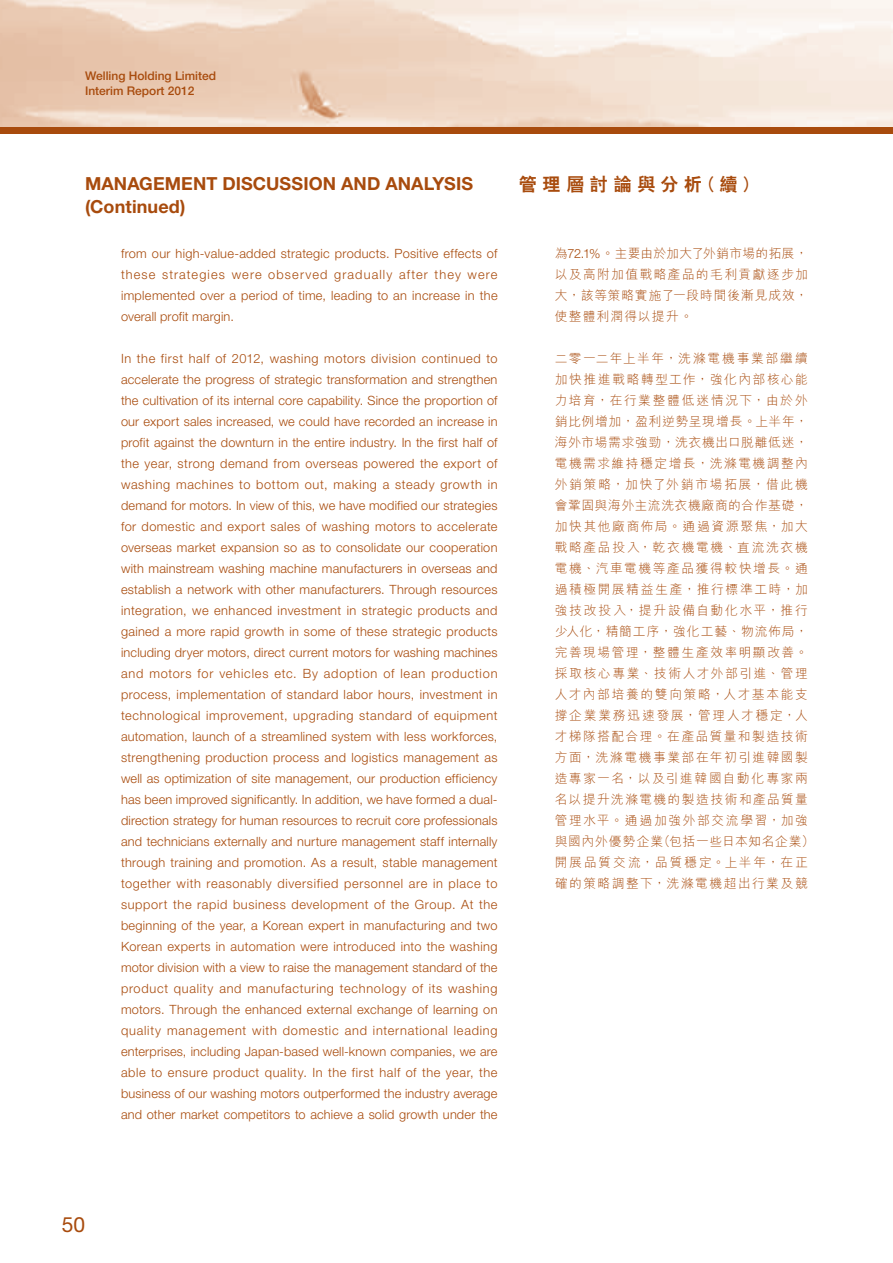
<style>
.page{position:relative;width:893px;height:1263px;background:#fff}
.page>*{position:absolute;margin:0;border:0;box-sizing:border-box;transform-origin:0 0}
.t1{font:21px "Helvetica Neue LT Std";color:#a84b0d}
.t2{font:700 18px/22.5px "Helvetica Neue LT Std";letter-spacing:.005em;color:#a84b0d}
.t3{font:800 18px "C Hei 2 HK";letter-spacing:.31em;color:#a84b0d}
._12___P2{font:300 12.75px/21px "Helvetica Neue LT Std";letter-spacing:.015em;color:#a84b0d;text-align:justify}
._12___P2-2{font:300 12.75px/21px "M Hei HK";letter-spacing:.115em;color:#a84b0d;text-align:justify}
.t4{font:500 12px/14.9px "Helvetica Neue LT Std";color:#a84b0d}
.s1{font-family:"Helvetica Neue LT Std"}
</style>
<div class="page">
<img style="left:0;top:0;width:893px;height:128px">
<div style="left:0;top:128px;width:893px;height:6px;background:#a84b0d"></div>
<p class="t4" style="left:85px;top:68px;width:133px">Welling Holding Limited<br>Interim Report 2012</p>
<h2 class="t2" style="left:85px;top:172px;width:390px">MANAGEMENT DISCUSSION AND ANALYSIS (Continued)</h2>
<h2 class="t3" style="left:519px;top:172px;width:242px">管理層討論與分析（續）</h2>
<p class="_12___P2" style="left:121px;top:243px;width:378px">from our high-value-added strategic products. Positive effects of these strategies were observed gradually after they were implemented over a period of time, leading to an increase in the overall profit margin.</p>
<p class="_12___P2" style="left:121px;top:348px;width:378px">In the first half of 2012, washing motors division continued to accelerate the progress of strategic transformation and strengthen the cultivation of its internal core capability. Since the proportion of our export sales increased, we could have recorded an increase in profit against the downturn in the entire industry. In the first half of the year, strong demand from overseas powered the export of washing machines to bottom out, making a steady growth in demand for motors. In view of this, we have modified our strategies for domestic and export sales of washing motors to accelerate overseas market expansion so as to consolidate our cooperation with mainstream washing machine manufacturers in overseas and establish a network with other manufacturers. Through resources integration, we enhanced investment in strategic products and gained a more rapid growth in some of these strategic products including dryer motors, direct current motors for washing machines and motors for vehicles etc. By adoption of lean production process, implementation of standard labor hours, investment in technological improvement, upgrading standard of equipment automation, launch of a streamlined system with less workforces, strengthening production process and logistics management as well as optimization of site management, our production efficiency has been improved significantly. In addition, we have formed a dual&shy;direction strategy for human resources to recruit core professionals and technicians externally and nurture management staff internally through training and promotion. As a result, stable management together with reasonably diversified personnel are in place to support the rapid business development of the Group. At the beginning of the year, a Korean expert in manufacturing and two Korean experts in automation were introduced into the washing motor division with a view to raise the management standard of the product quality and manufacturing technology of its washing motors. Through the enhanced external exchange of learning on quality management with domestic and international leading enterprises, including Japan-based well-known companies, we are able to ensure product quality. In the first half of the year, the business of our washing motors outperformed the industry average and other market competitors to achieve a solid growth under the</p>
<h1 class="t1" style="left:62px;top:1212px;width:25px">50</h1>
<p class="_12___P2-2" style="left:555px;top:242px;width:255px">為<span class="s1">72.1%</span>。主要由於加大了外銷市場的拓展，以及高附加值戰略產品的毛利貢獻逐步加大，該等策略實施了一段時間後漸見成效，使整體利潤得以提升。</p>
<p class="_12___P2-2" style="left:555px;top:347px;width:261px;text-align:left">二零一二年上半年，洗滌電機事業部繼續加快推進戰略轉型工作，強化內部核心能力培育，在行業整體低迷情況下，由於外銷比例增加，盈利逆勢呈現增長。上半年，海外市場需求強勁，洗衣機出口脫離低迷，電機需求維持穩定增長，洗滌電機調整內外銷策略，加快了外銷市場拓展，借此機會鞏固與海外主流洗衣機廠商的合作基礎，加快其他廠商佈局。通過資源聚焦，加大戰略產品投入，乾衣機電機、直流洗衣機電機、汽車電機等產品獲得較快增長。通過積極開展精益生產，推行標準工時，加強技改投入，提升設備自動化水平，推行少人化，精簡工序，強化工藝、物流佈局，完善現場管理，整體生產效率明顯改善。採取核心專業、技術人才外部引進、管理人才內部培養的雙向策略，人才基本能支撐企業業務迅速發展，管理人才穩定，人才梯隊搭配合理。在產品質量和製造技術方面，洗滌電機事業部在年初引進韓國製造專家一名，以及引進韓國自動化專家兩名以提升洗滌電機的製造技術和產品質量管理水平。通過加強外部交流學習，加強與國內外優勢企業（包括一些日本知名企業）開展品質交流，品質穩定。上半年，在正確的策略調整下，洗滌電機超出行業及競</p>
</div>
